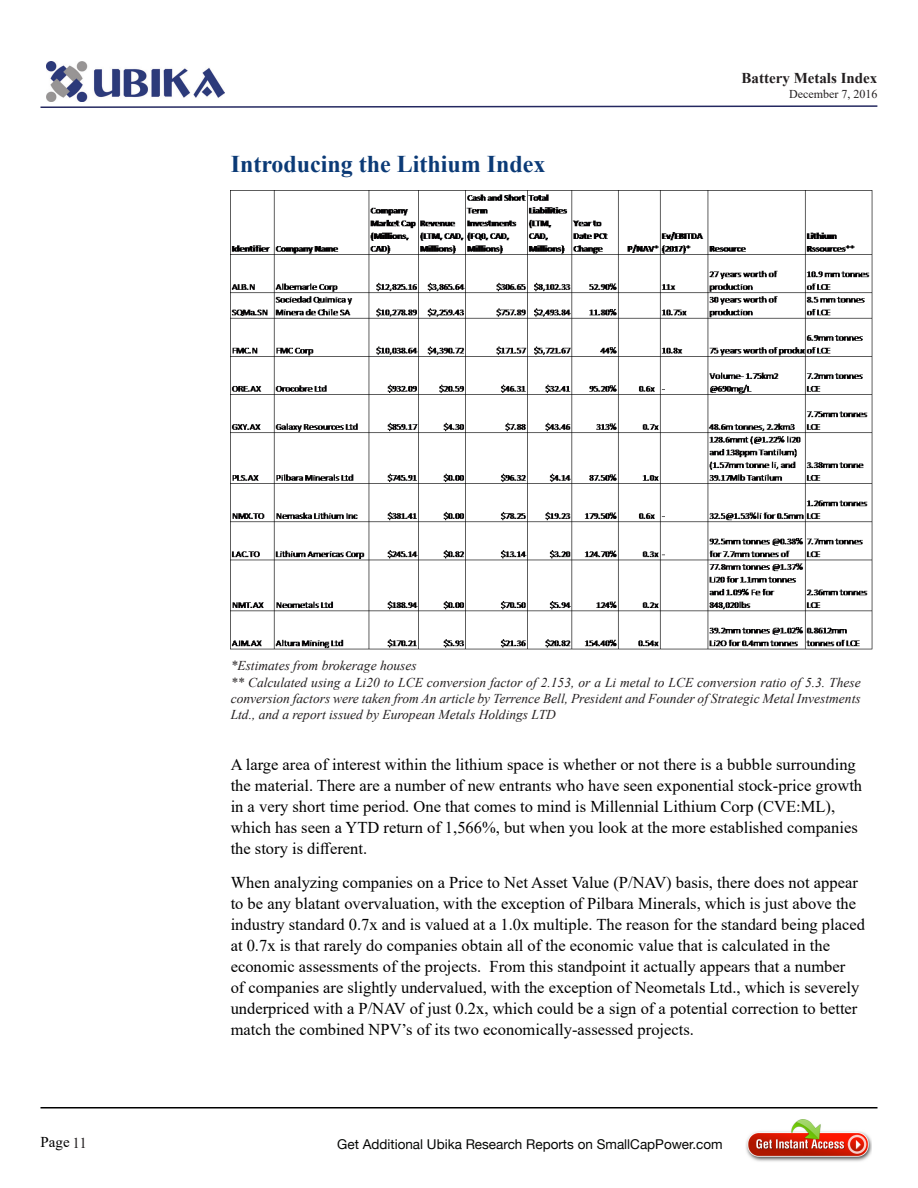
<style>
.page{position:relative;width:918px;height:1188px;background:#fff}
.page>*{position:absolute;margin:0;border:0;box-sizing:border-box;transform-origin:0 0}
.Heading_1{font:700 24px "Times New Roman";color:#0b3a76}
.Body_text{font:16.5px/21px "Times New Roman";color:#000}
.t1{font:700 15px "Times New Roman";color:#231f20}
.t2{font:15px "Times New Roman";color:#000}
.Body_text-2{font:italic 13.5px/16.2px "Times New Roman";color:#231f20;text-align:justify}
.t3{font:13.5px "Helvetica Neue";color:#040503}
.t4{font:12px "Times New Roman";color:#231f20}
.s1{color:#231f20}
</style>
<div class="page">
<img style="left:47px;top:61px;width:178px;height:41px">
<svg style="left:40px;top:105px;width:838px;height:3px"></svg>
<hr style="left:40px;top:1107px;width:838px;height:1px;background:#000">
<img style="left:746px;top:1120px;width:126px;height:42px">
<img style="left:231px;top:191px;width:642px;height:459px">
<p class="Heading_1" style="left:231px;top:146px;width:316px">Introducing the Lithium Index</p>
<p class="t1" style="left:742px;top:68px;width:137px">Battery Metals Index</p>
<p class="t4" style="left:789px;top:85px;width:90px">December 7, 2016</p>
<p class="Body_text-2" style="left:231px;top:657px;width:188px">*Estimates from brokerage houses</p>
<p class="Body_text-2" style="left:231px;top:674px;width:632px">** Calculated using a Li20 to LCE conversion factor of 2.153, or a Li metal to LCE conversion ratio of 5.3. These conversion factors were taken from An article by Terrence Bell, President and Founder of Strategic Metal Investments Ltd., and a report issued by European Metals Holdings LTD</p>
<p class="Body_text" style="left:231px;top:753px;width:633px">A large area of interest within the lithium space is whether or not there is a bubble surrounding the material. There are a number of new entrants who have seen exponential stock-price growth in a very short time period. One that comes to mind is Millennial Lithium Corp (CVE:ML), which has seen a YTD return of 1,566%, but when you look at the more established companies the story is different.</p>
<p class="Body_text" style="left:231px;top:872px;width:636px">When analyzing companies on a Price to Net Asset Value (P/NAV) basis, there does not appear to be any blatant overvaluation, with the exception of Pilbara Minerals, which is just above the industry standard 0.7x and is valued at a 1.0x multiple. The reason for the standard being placed at 0.7x is that rarely do companies obtain all of the economic value that is calculated in the economic assessments of the projects. From this standpoint it actually appears that a number<br>of companies are slightly undervalued, with the exception of Neometals Ltd., which is severely underpriced with a P/NAV of just 0.2x, which could be a sign of a potential correction to better match the combined NPV’s of its two economically-assessed projects.</p>
<p class="t2" style="left:40px;top:1132px;width:48px">Page <span class="s1">11</span></p>
<p class="t3" style="left:337px;top:1136px;width:387px">Get Additional Ubika Research Reports on SmallCapPower.com</p>
</div>
